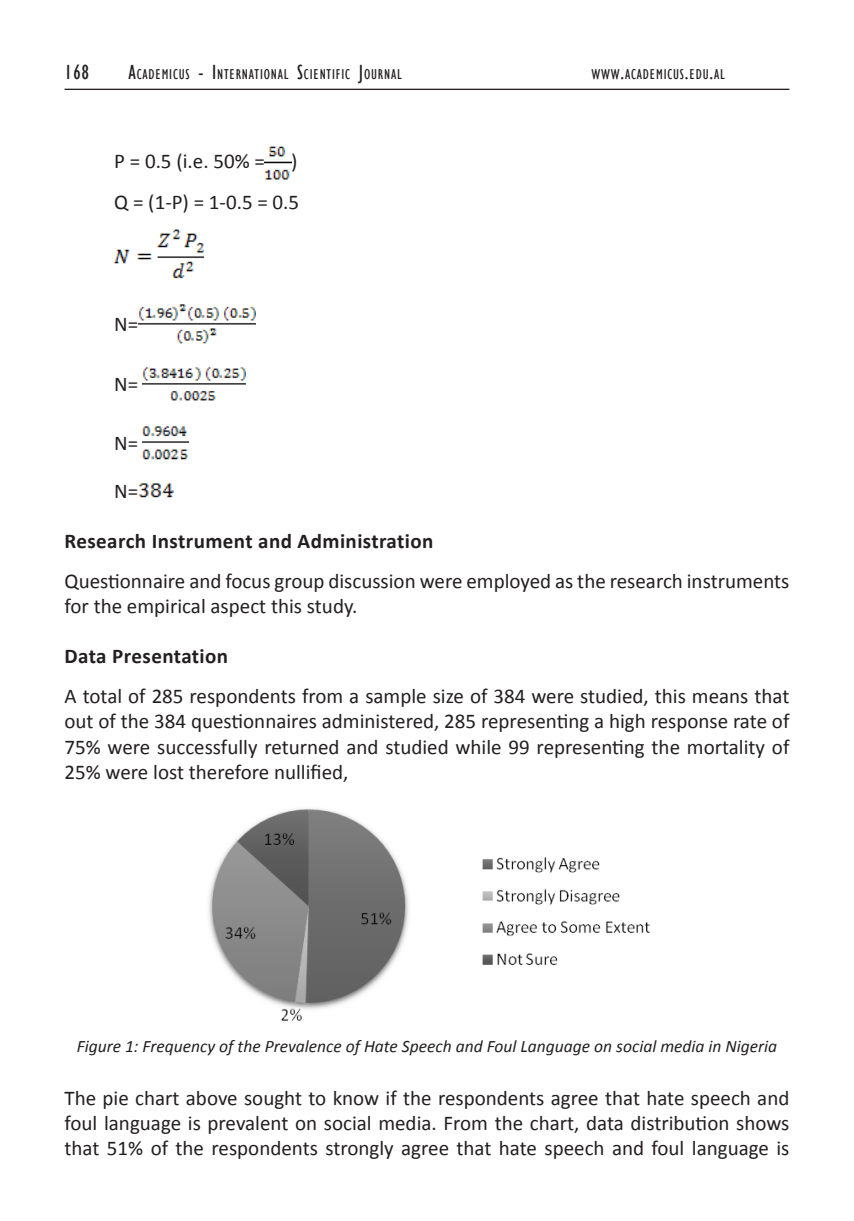
<style>
.page{position:relative;width:854px;height:1221px;background:#fff}
.page>*{position:absolute;margin:0;border:0;box-sizing:border-box;transform-origin:0 0}
.t1{font:21px/25.2px "Calibri";color:#231f20;text-align:justify}
.t2{font:700 21px "Calibri";letter-spacing:.02em;color:#231f20}
.t3{font:condensed 21px "Gill Sans";color:#231f20}
.t4{font:italic 17.5px "Calibri";color:#231f20}
.t5{font:condensed 14.7px "Gill Sans";letter-spacing:.055em;color:#231f20}
.s1{font-size:21px}
</style>
<div class="page">
<hr style="left:64px;top:89px;width:725px;height:1px;background:#231f20">
<img style="left:265px;top:146px;width:26px;height:34px">
<img style="left:114px;top:229px;width:89px;height:50px">
<img style="left:138px;top:304px;width:117px;height:40px">
<img style="left:143px;top:367px;width:102px;height:34px">
<img style="left:143px;top:426px;width:46px;height:34px">
<img style="left:138px;top:483px;width:36px;height:15px">
<img style="left:208px;top:808px;width:442px;height:213px">
<p class="t3" style="left:64px;top:60px;width:26px">168</p>
<p class="t5" style="left:128px;top:66px;width:275px"><span class="s1">A</span>CADEMICUS <span class="s1">- I</span> NTERNATIONAL <span class="s1">S</span>CIENTIFIC <span class="s1">J</span>OURNAL</p>
<p class="t5" style="left:591px;top:66px;width:135px">WWW<span class="s1">.</span>ACADEMICUS<span class="s1">.</span>EDU<span class="s1">.</span>AL</p>
<p class="t1" style="left:114px;top:141px;width:186px;line-height:40.1px;text-align:right">)<br>Q = (1-P) = 1-0.5 = 0.5</p>
<p class="t1" style="left:114px;top:148px;width:152px">P = 0.5 (i.e. 50% =</p>
<p class="t1" style="left:114px;top:311px;width:26px">N=</p>
<p class="t1" style="left:114px;top:371px;width:26px">N=</p>
<p class="t1" style="left:114px;top:429px;width:26px">N=</p>
<p class="t1" style="left:114px;top:477px;width:26px">N=</p>
<p class="t2" style="left:64px;top:525px;width:370px">Research Instrument and Administration</p>
<p class="t1" style="left:64px;top:567px;width:726px">Questionnaire and focus group discussion were employed as the research instruments for the empirical aspect this study.</p>
<p class="t2" style="left:64px;top:641px;width:165px">Data Presentation</p>
<p class="t1" style="left:64px;top:683px;width:726px">A total of 285 respondents from a sample size of 384 were studied, this means that out of the 384 questionnaires administered, 285 representing a high response rate of 75% were successfully returned and studied while 99 representing the mortality of 25% were lost therefore nullified,</p>
<p class="t4" style="left:77px;top:1034px;width:701px">Figure 1: Frequency of the Prevalence of Hate Speech and Foul Language on social media in Nigeria</p>
<p class="t1" style="left:64px;top:1084px;width:726px">The pie chart above sought to know if the respondents agree that hate speech and foul language is prevalent on social media. From the chart, data distribution shows that 51% of the respondents strongly agree that hate speech and foul language is</p>
</div>
